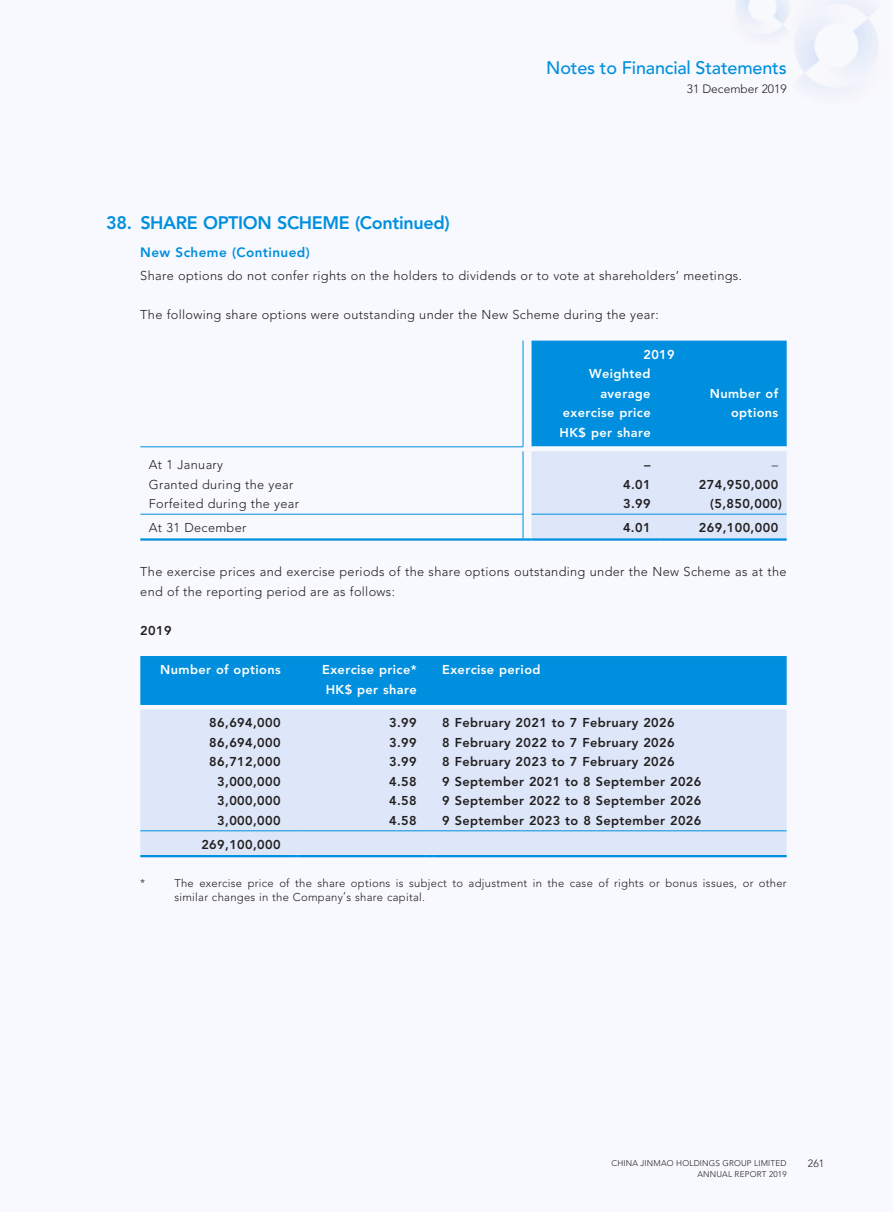
<style>
.page{position:relative;width:893px;height:1212px;background:#f8f9fe}
.page>*{position:absolute;margin:0;border:0;box-sizing:border-box;transform-origin:0 0}
.t1{font:800 18px "Avenir LT Std";letter-spacing:-.02em;color:#008fde}
.t2{font:500 18px "Avenir LT Std";letter-spacing:-.01em;color:#008fde}
.t3{font:800 13.5px "Avenir LT Std";letter-spacing:.03em;color:#008fde}
.t4{font:300 12.75px/19.5px "Avenir LT Std";letter-spacing:.025em;color:#231f20}
.t5{font:800 12.75px "Avenir LT Std";letter-spacing:.03em;color:#231f20}
.t6{font:800 12.75px/19.5px "Avenir LT Std";letter-spacing:.03em;color:#fff;text-align:right}
.t7{font:300 12px "Avenir LT Std";color:#231f20}
.t8{font:300 11.25px/13.5px "Avenir LT Std";letter-spacing:.025em;color:#231f20}
.t9{font:300 10.5px "Avenir LT Std";color:#231f20}
.t10{font:300 8.25px/10.5px "Avenir LT Std";letter-spacing:.02em;color:#231f20;text-align:right}
</style>
<div class="page">
<img style="left:795px;top:1px;width:83px;height:89px">
<img style="left:736px;top:0;width:63px;height:46px">
<hr style="left:140px;top:446px;width:383px;height:1px;background:#008fde">
<hr style="left:140px;top:514px;width:383px;height:1px;background:#008fde">
<hr style="left:140px;top:538px;width:383px;height:3px;background:#008fde">
<svg style="left:523px;top:341px;width:264px;height:200px;background:#6ab9eb"></svg>
<hr style="left:531px;top:538px;width:128px;height:3px;background:#008fde">
<hr style="left:659px;top:538px;width:128px;height:3px;background:#008fde">
<div style="left:140px;top:656px;width:647px;height:49px;background:#008fde"></div>
<div style="left:140px;top:709px;width:647px;height:146px;background:#dde7f9"></div>
<hr style="left:140px;top:830px;width:149px;height:1px;background:#008fde">
<hr style="left:298px;top:830px;width:127px;height:1px;background:#008fde">
<hr style="left:434px;top:830px;width:353px;height:1px;background:#008fde">
<hr style="left:140px;top:855px;width:149px;height:2px;background:#008fde">
<svg style="left:289px;top:855px;width:9px;height:2px"></svg>
<hr style="left:298px;top:855px;width:127px;height:2px;background:#008fde">
<svg style="left:425px;top:855px;width:9px;height:2px"></svg>
<hr style="left:434px;top:855px;width:353px;height:2px;background:#008fde">
<h1 class="t2" style="left:546px;top:58px;width:242px">Notes to Financial Statements</h1>
<p class="t7" style="left:687px;top:82px;width:101px">31 December 2019</p>
<h1 class="t1" style="left:106px;top:212px;width:345px">38. SHARE OPTION SCHEME (Continued)</h1>
<p class="t3" style="left:140px;top:244px;width:171px">New Scheme (Continued)</p>
<p class="t4" style="left:140px;top:266px;width:603px">Share options do not confer rights on the holders to dividends or to vote at shareholders’ meetings.</p>
<p class="t4" style="left:140px;top:305px;width:520px">The following share options were outstanding under the New Scheme during the year:</p>
<p class="t6" style="left:643px;top:345px;width:33px">2019</p>
<p class="t6" style="left:589px;top:364px;width:63px">Weighted</p>
<p class="t6" style="left:600px;top:384px;width:52px">average</p>
<p class="t6" style="left:563px;top:403px;width:89px">exercise price</p>
<p class="t6" style="left:710px;top:384px;width:70px">Number of options</p>
<p class="t6" style="left:560px;top:423px;width:93px">HK$ per share</p>
<p class="t4" style="left:149px;top:455px;width:76px">At 1 January</p>
<p class="t5" style="left:644px;top:457px;width:8px">–</p>
<p class="t4" style="left:772px;top:455px;width:8px">–</p>
<p class="t4" style="left:149px;top:475px;width:146px">Granted during the year</p>
<p class="t5" style="left:623px;top:477px;width:29px">4.01</p>
<p class="t5" style="left:699px;top:477px;width:81px">274,950,000</p>
<p class="t4" style="left:149px;top:494px;width:152px">Forfeited during the year</p>
<p class="t5" style="left:623px;top:496px;width:29px">3.99</p>
<p class="t5" style="left:710px;top:496px;width:73px">(5,850,000)</p>
<p class="t4" style="left:149px;top:518px;width:99px">At 31 December</p>
<p class="t5" style="left:623px;top:520px;width:29px">4.01</p>
<p class="t5" style="left:699px;top:520px;width:81px">269,100,000</p>
<p class="t4" style="left:140px;top:562px;width:648px">The exercise prices and exercise periods of the share options outstanding under the New Scheme as at the end of the reporting period are as follows:</p>
<p class="t5" style="left:140px;top:623px;width:33px">2019</p>
<p class="t6" style="left:160px;top:660px;width:122px">Number of options</p>
<p class="t6" style="left:322px;top:660px;width:96px">Exercise price*</p>
<p class="t6" style="left:442px;top:660px;width:100px">Exercise period</p>
<p class="t6" style="left:326px;top:680px;width:93px">HK$ per share</p>
<p class="t5" style="left:209px;top:715px;width:73px">86,694,000</p>
<p class="t5" style="left:389px;top:715px;width:29px">3.99</p>
<p class="t5" style="left:442px;top:715px;width:234px">8 February 2021 to 7 February 2026</p>
<p class="t5" style="left:209px;top:735px;width:73px">86,694,000</p>
<p class="t5" style="left:389px;top:735px;width:29px">3.99</p>
<p class="t5" style="left:442px;top:735px;width:234px">8 February 2022 to 7 February 2026</p>
<p class="t5" style="left:209px;top:754px;width:73px">86,712,000</p>
<p class="t5" style="left:389px;top:754px;width:29px">3.99</p>
<p class="t5" style="left:442px;top:754px;width:234px">8 February 2023 to 7 February 2026</p>
<p class="t5" style="left:217px;top:774px;width:65px">3,000,000</p>
<p class="t5" style="left:389px;top:774px;width:29px">4.58</p>
<p class="t5" style="left:442px;top:774px;width:261px">9 September 2021 to 8 September 2026</p>
<p class="t5" style="left:217px;top:793px;width:65px">3,000,000</p>
<p class="t5" style="left:389px;top:793px;width:29px">4.58</p>
<p class="t5" style="left:442px;top:793px;width:261px">9 September 2022 to 8 September 2026</p>
<p class="t5" style="left:217px;top:813px;width:65px">3,000,000</p>
<p class="t5" style="left:389px;top:813px;width:29px">4.58</p>
<p class="t5" style="left:442px;top:813px;width:261px">9 September 2023 to 8 September 2026</p>
<p class="t5" style="left:201px;top:837px;width:81px">269,100,000</p>
<p class="t8" style="left:140px;top:876px;width:6px">*</p>
<p class="t8" style="left:174px;top:876px;width:614px">The exercise price of the share options is subject to adjustment in the case of rights or bonus issues, or other similar changes in the Company’s share capital.</p>
<p class="t10" style="left:611px;top:1158px;width:177px">CHINA JINMAO HOLDINGS GROUP LIMITED<br>ANNUAL REPORT 2019</p>
<p class="t9" style="left:808px;top:1157px;width:18px">261</p>
</div>
